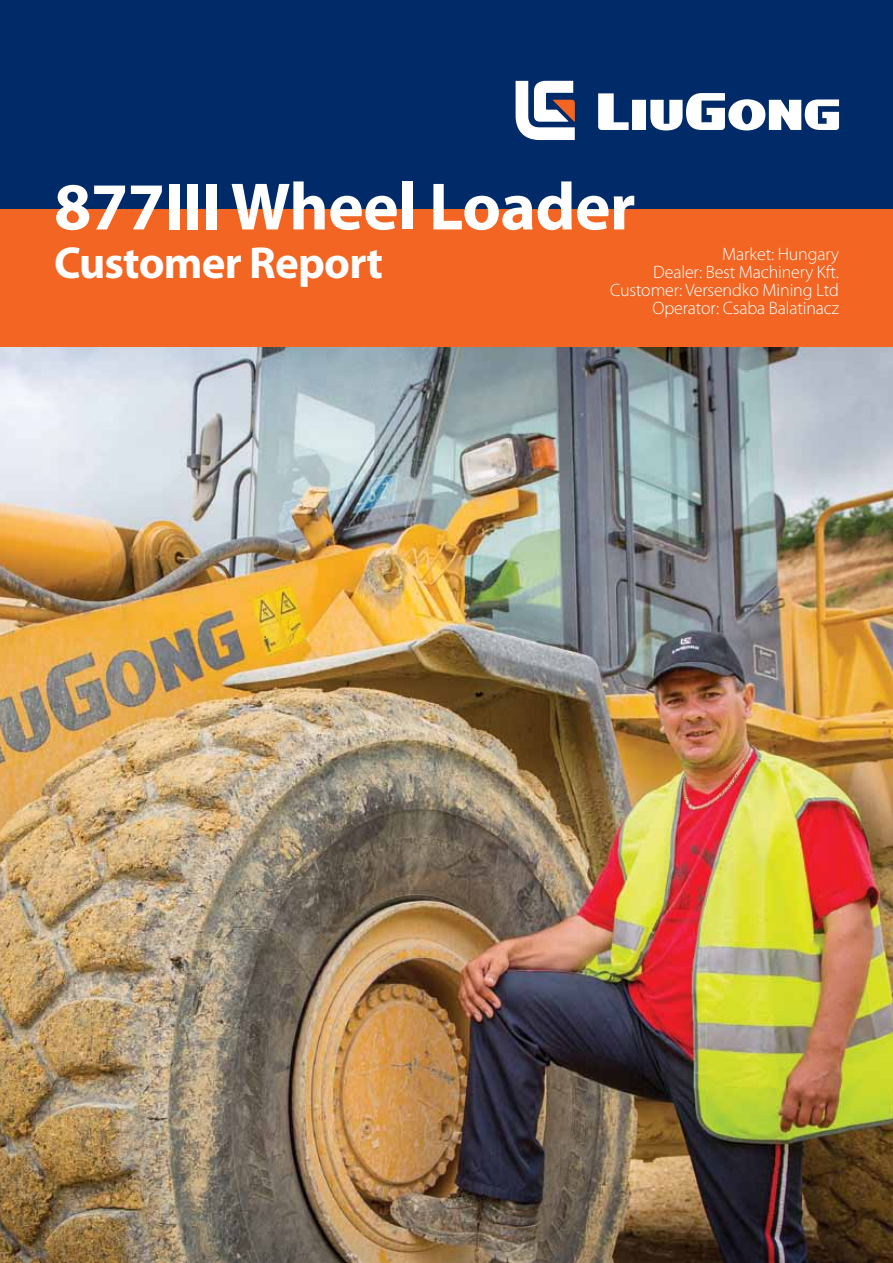
<style>
.page{position:relative;width:893px;height:1263px;background:#fff}
.page>*{position:absolute;margin:0;border:0;box-sizing:border-box;transform-origin:0 0}
.t1{font:700 67.5px "Myriad Pro";letter-spacing:-.01em;color:#fff}
.t2{font:700 45px "Myriad Pro";letter-spacing:-.02em;color:#fff}
.t3{font:300 18px/18px "Myriad Pro";letter-spacing:-.01em;color:#fff;text-align:right}
</style>
<div class="page">
<img style="left:0;top:347px;width:893px;height:916px">
<div style="left:0;top:0;width:893px;height:211px;background:#002a68"></div>
<div style="left:0;top:210px;width:893px;height:137px;background:#f26522"></div>
<svg style="left:516px;top:81px;width:59px;height:59px"></svg>
<svg style="left:598px;top:93px;width:241px;height:37px"></svg>
<h1 class="t1" style="left:54px;top:169px;width:583px">877III Wheel Loader</h1>
<p class="t3" style="left:610px;top:245px;width:230px">Market: Hungary<br>Dealer: Best Machinery Kft.<br>Customer: Versendko Mining Ltd<br>Operator: Csaba Balatinacz</p>
<h2 class="t2" style="left:54px;top:237px;width:331px">Customer Report</h2>
</div>
